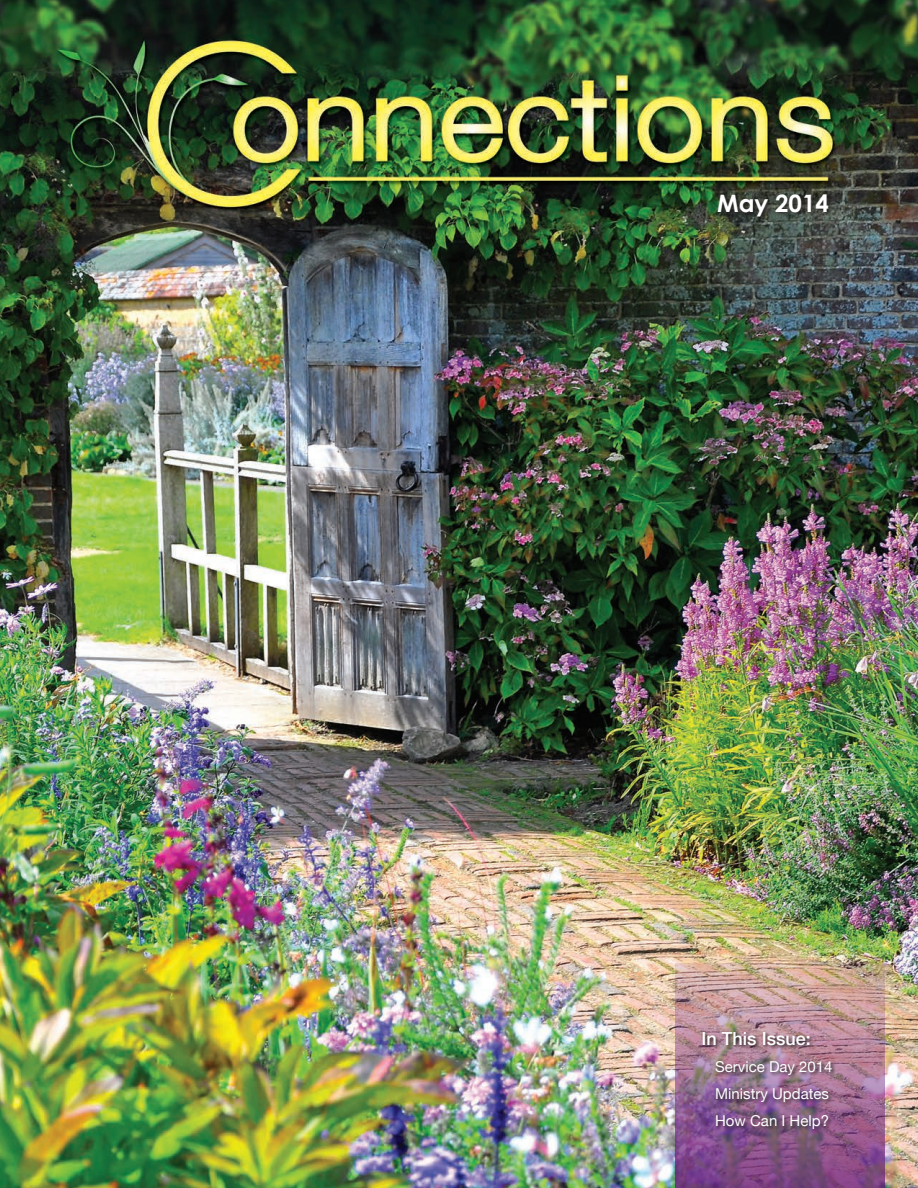
<style>
.page{position:relative;width:918px;height:1188px;background:#fff}
.page>*{position:absolute;margin:0;border:0;box-sizing:border-box;transform-origin:0 0}
.t1{font:700 24px "Century Gothic";color:#fff}
.t2{font:500 18px "Helvetica Neue";color:#fff}
.t3{font:15px/27px "Helvetica Neue";color:#fff}
</style>
<div class="page">
<img style="left:0;top:0;width:918px;height:1188px">
<div style="left:717px;top:192px;width:117px;height:30px;background:#231f20;opacity:.85"></div>
<img style="left:675px;top:963px;width:209px;height:225px">
<div style="left:702px;top:1031px;width:136px;height:103px;background:#231f20;opacity:.95"></div>
<h1 class="t1" style="left:717px;top:188px;width:113px">May 2014</h1>
<p class="t2" style="left:702px;top:1024px;width:111px">In This Issue:</p>
<p class="t3" style="left:715px;top:1052px;width:119px">Service Day 2014<br>Ministry Updates<br>How Can I Help?</p>
</div>
